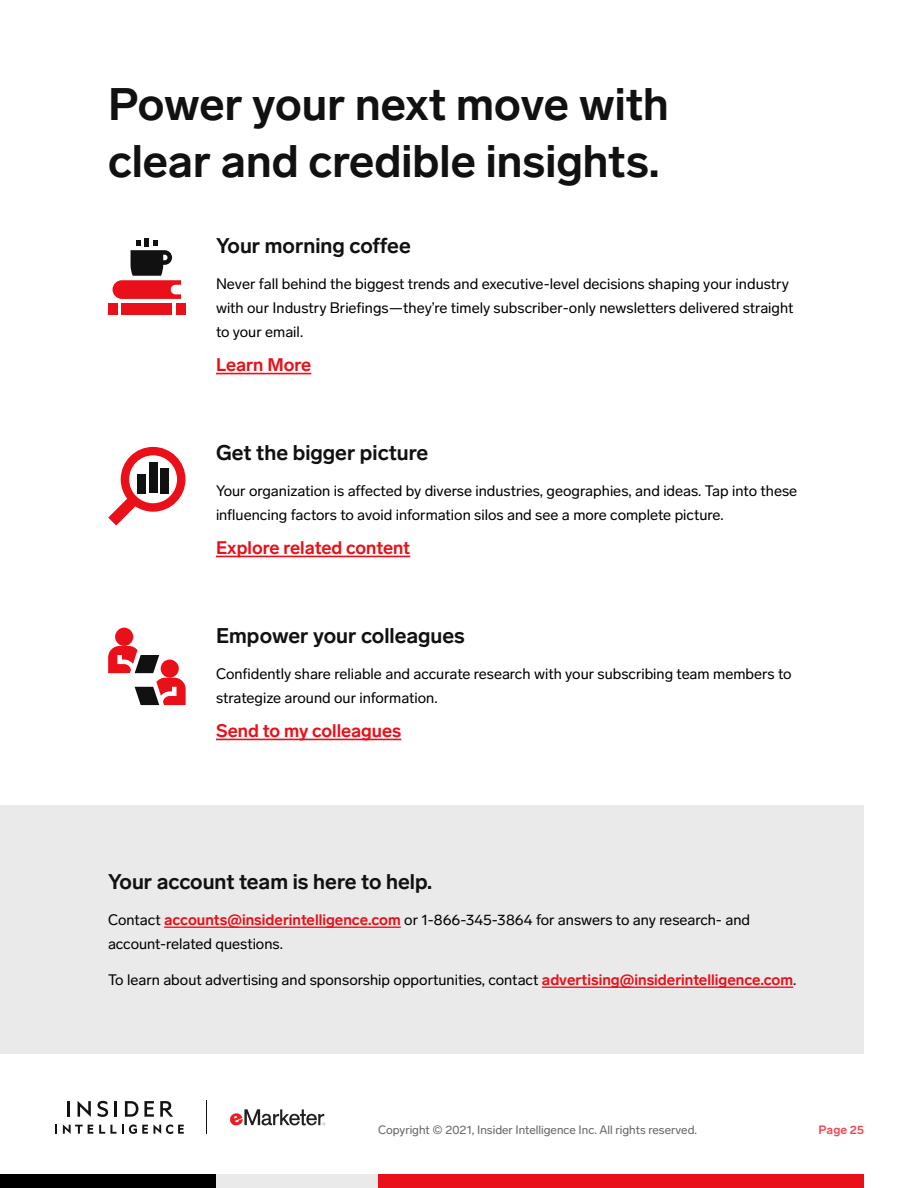
<style>
.page{position:relative;width:918px;height:1188px;background:#fff}
.page>*{position:absolute;margin:0;border:0;box-sizing:border-box;transform-origin:0 0}
.t1{font:700 45px/57px "Lab Grotesque";color:#121111}
.t2{font:700 21px "Lab Grotesque";color:#121111}
.t3{font:700 18px "Lab Grotesque";color:#e91019}
.t4{font:15px/24px "Lab Grotesque";color:#000}
.t5{font:12px "Lab Grotesque";color:#636466}
.t6{font:700 12px "Lab Grotesque";color:#ee4c53}
.s1{font-weight:700;color:#e91019}
</style>
<div class="page">
<div style="left:378px;top:1174px;width:486px;height:14px;background:#e91019"></div>
<div style="left:0;top:1174px;width:216px;height:14px;background:#000"></div>
<div style="left:216px;top:1174px;width:162px;height:14px;background:#eaeaea"></div>
<svg style="left:99px;top:1124px;width:85px;height:10px"></svg>
<svg style="left:63px;top:1124px;width:30px;height:10px"></svg>
<svg style="left:55px;top:1125px;width:2px;height:9px"></svg>
<hr style="left:67px;top:1101px;width:3px;height:16px;background:#121212">
<svg style="left:78px;top:1101px;width:13px;height:16px"></svg>
<svg style="left:97px;top:1101px;width:11px;height:16px"></svg>
<hr style="left:114px;top:1101px;width:3px;height:16px;background:#121212">
<svg style="left:125px;top:1101px;width:13px;height:16px"></svg>
<svg style="left:144px;top:1101px;width:10px;height:16px"></svg>
<svg style="left:160px;top:1101px;width:13px;height:16px"></svg>
<svg style="left:230px;top:1109px;width:95px;height:17px"></svg>
<hr style="left:206px;top:1101px;width:1px;height:33px;background:#121212">
<hr style="left:0;top:1053px;width:864px;height:1px;background:#eaeaea">
<div style="left:0;top:805px;width:864px;height:248px;background:#eaeaea"></div>
<hr style="left:216px;top:373px;width:95px;height:1px;background:#e91019">
<hr style="left:216px;top:556px;width:194px;height:1px;background:#e91019">
<hr style="left:216px;top:739px;width:185px;height:1px;background:#e91019">
<hr style="left:164px;top:927px;width:237px;height:1px;background:#e91019">
<hr style="left:542px;top:987px;width:251px;height:1px;background:#e91019">
<svg style="left:108px;top:447px;width:78px;height:79px"></svg>
<div style="left:138px;top:474px;width:8px;height:19px;background:#111"></div>
<div style="left:149px;top:462px;width:8px;height:31px;background:#111"></div>
<div style="left:160px;top:468px;width:9px;height:25px;background:#111"></div>
<div style="left:177px;top:303px;width:9px;height:12px;background:#e91019"></div>
<div style="left:122px;top:303px;width:50px;height:12px;background:#e91019"></div>
<div style="left:108px;top:303px;width:9px;height:12px;background:#e91019"></div>
<svg style="left:113px;top:238px;width:68px;height:61px"></svg>
<div style="left:115px;top:628px;width:18px;height:18px;background:#e91019;border-radius:50%"></div>
<svg style="left:108px;top:646px;width:78px;height:59px"></svg>
<h1 class="t1" style="left:108px;top:76px;width:562px">Power your next move with clear and credible insights.</h1>
<h2 class="t2" style="left:216px;top:234px;width:196px">Your morning coffee</h2>
<p class="t4" style="left:216px;top:272px;width:579px">Never fall behind the biggest trends and executive-level decisions shaping your industry with our Industry Briefings—they’re timely subscriber-only newsletters delivered straight to your email.</p>
<p class="t3" style="left:216px;top:354px;width:97px">Learn More</p>
<h2 class="t2" style="left:216px;top:440px;width:214px">Get the bigger picture</h2>
<p class="t4" style="left:216px;top:479px;width:583px">Your organization is affected by diverse industries, geographies, and ideas. Tap into these influencing factors to avoid information silos and see a more complete picture.</p>
<p class="t3" style="left:216px;top:537px;width:196px">Explore related content</p>
<h2 class="t2" style="left:216px;top:623px;width:250px">Empower your colleagues</h2>
<p class="t4" style="left:216px;top:662px;width:577px">Confidently share reliable and accurate research with your subscribing team members to strategize around our information.</p>
<p class="t3" style="left:216px;top:720px;width:187px">Send to my colleagues</p>
<h2 class="t2" style="left:108px;top:869px;width:326px">Your account team is here to help.</h2>
<p class="t4" style="left:108px;top:908px;width:644px">Contact <span class="s1">accounts@insiderintelligence.com</span> or 1-866-345-3864 for answers to any research- and account-related questions.</p>
<p class="t4" style="left:108px;top:968px;width:690px">To learn about advertising and sponsorship opportunities, contact <span class="s1">advertising@insiderintelligence.com</span>.</p>
<p class="t5" style="left:378px;top:1123px;width:321px">Copyright © 2021, Insider Intelligence Inc. All rights reserved.</p>
<p class="t6" style="left:819px;top:1123px;width:47px">Page 25</p>
</div>
